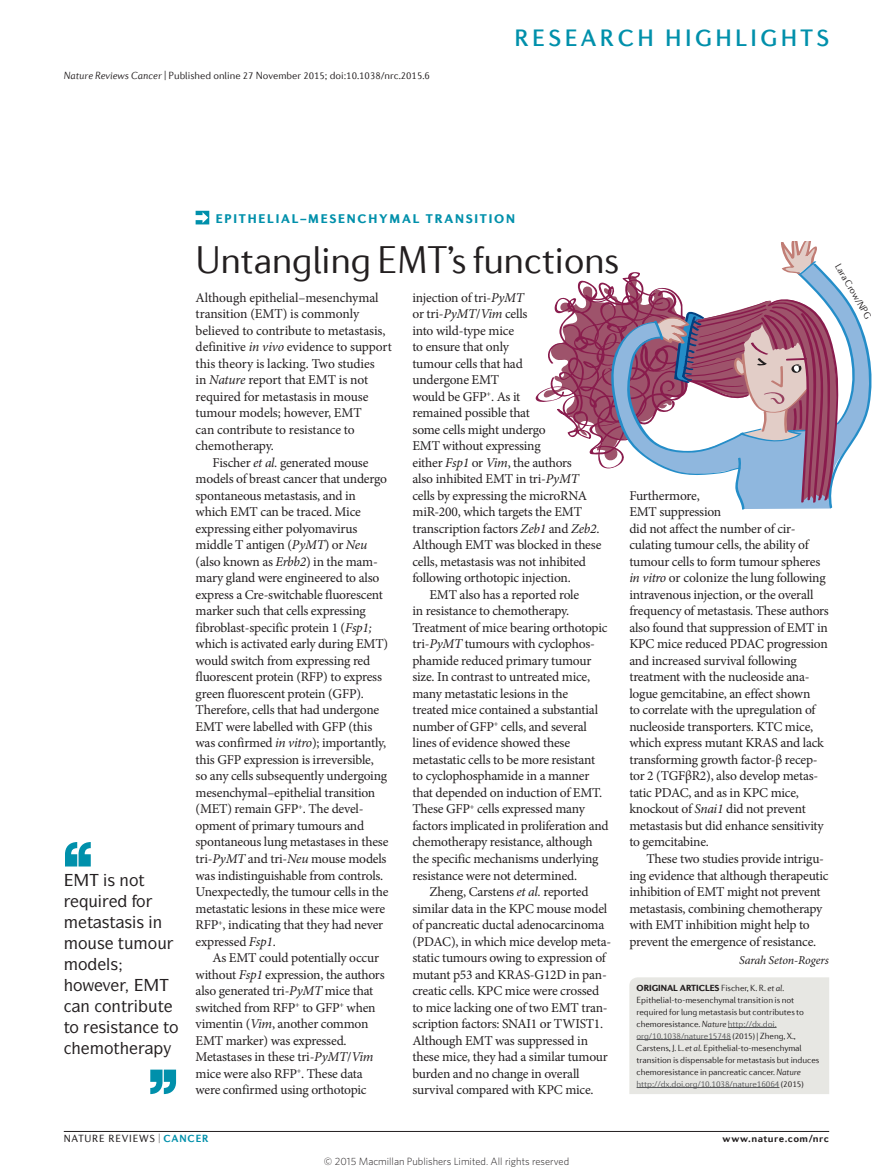
<style>
.page{position:relative;width:893px;height:1174px;background:#fff}
.page>*{position:absolute;margin:0;border:0;box-sizing:border-box;transform-origin:0 0}
.Title{font:300 39px "Diverda Sans Com";letter-spacing:-.015em;color:#231f20}
.t1{font:500 24px "Diverda Sans Com";letter-spacing:.14em;color:#0090ab}
.Pull_quote{font:500 16.5px "ITC Symbol Std";color:#231f20}
.Body_text{font:13.5px/16.5px "Minion Pro";letter-spacing:-.015em;color:#231f20}
.Body_first{font:13.5px/16.5px "Minion Pro";letter-spacing:-.01em;color:#231f20}
.Strapline{font:900 12.75px "Diverda Sans Com";letter-spacing:.14em;color:#0090ab}
.Author{font:italic 12px "Minion Pro";letter-spacing:-.01em;color:#231f20}
.AOP_line{font:300 10.5px "Diverda Sans Com";color:#231f20}
.t2{font:300 10.5px "Whitney";color:#231f20}
.t3{font:10.5px "Diverda Sans Com";letter-spacing:.075em;color:#231f20}
.t4{font:700 10.5px "Diverda Sans Com";letter-spacing:.045em;color:#231f20}
.Credit_line{font:300 9.75px "Diverda Sans Com";color:#231f20}
.Info_box_text{font:300 9px/12px "Diverda Sans Com";letter-spacing:-.01em;color:#231f20}
.s1{font-style:italic}
.s2{font-weight:900}
.s3{color:#57585a}
.s4{font-weight:700;color:#0090ab}
</style>
<div class="page">
<hr style="left:64px;top:1131px;width:765px;height:1px;background:#231f20">
<svg style="left:535px;top:241px;width:337px;height:269px"></svg>
<svg style="left:150px;top:1069px;width:26px;height:25px"></svg>
<svg style="left:65px;top:842px;width:26px;height:24px"></svg>
<svg style="left:196px;top:211px;width:13px;height:13px"></svg>
<div style="left:629px;top:977px;width:200px;height:117px;background:#e7e7e3"></div>
<hr style="left:728px;top:1027px;width:48px;height:1px;background:#57585a">
<hr style="left:637px;top:1039px;width:94px;height:1px;background:#57585a">
<hr style="left:637px;top:1087px;width:142px;height:1px;background:#57585a">
<p class="AOP_line" style="left:64px;top:69px;width:368px"><span class="s1">Nature Reviews Cancer</span> | Published online 27 November 2015; doi:10.1038/nrc.2015.6</p>
<h2 class="t1" style="left:514px;top:24px;width:316px">RESEARCH HIGHLIGHTS</h2>
<p class="Pull_quote" style="left:108px;top:869px;width:39px">▲ ■□▼</p>
<p class="Pull_quote" style="left:87px;top:911px;width:77px">▼▲▼▲▲ ■</p>
<p class="Pull_quote" style="left:78px;top:932px;width:90px">□◆▲ ▼◆ □◆</p>
<p class="Pull_quote" style="left:78px;top:953px;width:42px">□ ●▲</p>
<p class="Pull_quote" style="left:81px;top:995px;width:48px">■ □■▼</p>
<p class="Pull_quote" style="left:64px;top:1016px;width:80px">▼□ ▲▲▼ ■</p>
<p class="Strapline" style="left:216px;top:211px;width:301px">EPITHELIAL–MESENCHYMAL TRANSITION</p>
<p class="Title" style="left:196px;top:238px;width:425px">Untangling EMT’s functions</p>
<p class="Body_first" style="left:196px;top:289px;width:198px">Although epithelial–mesenchymal transition (EMT) is commonly believed to contribute to metastasis, definitive <span class="s1">in vivo</span> evidence to support this theory is lacking. Two studies<br>in <span class="s1">Nature</span> report that EMT is not required for metastasis in mouse tumour models; however, EMT<br>can contribute to resistance to chemotherapy.</p>
<p class="Body_text" style="left:196px;top:454px;width:194px;text-indent:17px">Fischer <span class="s1">et al.</span> generated mouse models of breast cancer that undergo spontaneous metastasis, and in which EMT can be traced. Mice expressing either polyomavirus middle T antigen (<span class="s1">PyMT</span>) or <span class="s1">Neu </span>(also known as <span class="s1">Erbb2</span>) in the mam&shy;mary gland were engineered to also express a Cre-switchable fluorescent marker such that cells expressing fibroblast-specific protein 1 (<span class="s1">Fsp1; </span>which is activated early during EMT) would switch from expressing red fluorescent protein (RFP) to express green fluorescent protein (GFP).<br>Therefore, cells that had undergone EMT were labelled with GFP (this was confirmed <span class="s1">in vitro</span>); importantly, this GFP expression is irreversible, so any cells subsequently undergoing mesenchymal–epithelial transition (MET) remain GFP<sup>+</sup>. The devel&shy;opment of primary tumours and spontaneous lung metastases in these tri-<span class="s1">PyMT</span> and tri-<span class="s1">Neu</span> mouse models was indistinguishable from controls.<br>Unexpectedly, the tumour cells in the metastatic lesions in these mice were RFP<sup>+</sup>, indicating that they had never expressed <span class="s1">Fsp1</span>.</p>
<p class="Body_text" style="left:196px;top:949px;width:191px;text-indent:17px">As EMT could potentially occur without <span class="s1">Fsp1</span> expression, the authors also generated tri-<span class="s1">PyMT</span> mice that switched from RFP<sup>+</sup> to GFP<sup>+</sup> when vimentin (<span class="s1">Vim</span>, another common<br>EMT marker) was expressed.<br>Metastases in these tri-<span class="s1">PyMT</span>/<span class="s1">Vim </span>mice were also RFP<sup>+</sup>. These data were confirmed using orthotopic</p>
<p class="Body_text" style="left:412px;top:289px;width:190px">injection of tri-<span class="s1">PyMT<br></span>or tri-<span class="s1">PyMT</span>/<span class="s1">Vim</span> cells<br>into wild-type mice<br>to ensure that only<br>tumour cells that had<br>undergone EMT<br>would be GFP<sup>+</sup>. As it<br>remained possible that<br>some cells might undergo<br>EMT without expressing<br>either <span class="s1">Fsp1</span> or <span class="s1">Vim</span>, the authors<br>also inhibited EMT in tri-<span class="s1">PyMT </span>cells by expressing the microRNA miR‑200, which targets the EMT transcription factors <span class="s1">Zeb1</span> and <span class="s1">Zeb2</span>.<br>Although EMT was blocked in these cells, metastasis was not inhibited following orthotopic injection.</p>
<p class="Body_text" style="left:412px;top:586px;width:198px;text-indent:17px">EMT also has a reported role<br>in resistance to chemotherapy.<br>Treatment of mice bearing orthotopic tri-<span class="s1">PyMT</span> tumours with cyclophos&shy;phamide reduced primary tumour size. In contrast to untreated mice, many metastatic lesions in the<br>treated mice contained a substantial number of GFP<sup>+</sup> cells, and several lines of evidence showed these metastatic cells to be more resistant to cyclophosphamide in a manner that depended on induction of EMT.<br>These GFP<sup>+</sup> cells expressed many factors implicated in proliferation and chemotherapy resistance, although the specific mechanisms underlying resistance were not determined.</p>
<p class="Body_text" style="left:412px;top:883px;width:200px;text-indent:17px">Zheng, Carstens <span class="s1">et al.</span> reported similar data in the KPC mouse model of pancreatic ductal adenocarcinoma (PDAC), in which mice develop meta&shy;static tumours owing to expression of mutant p53 and KRAS‑G12D in pan&shy;creatic cells. KPC mice were crossed to mice lacking one of two EMT tran&shy;scription factors: SNAI1 or TWIST1.<br>Although EMT was suppressed in these mice, they had a similar tumour burden and no change in overall survival compared with KPC mice.</p>
<p class="Credit_line" style="left:842px;top:261px;width:64px;rotate:60deg">Lara Crow/NPG</p>
<p class="Body_text" style="left:629px;top:487px;width:201px">Furthermore,<br>EMT suppression<br>did not affect the number of cir&shy;culating tumour cells, the ability of tumour cells to form tumour spheres <span class="s1">in vitro</span> or colonize the lung following intravenous injection, or the overall frequency of metastasis. These authors also found that suppression of EMT in KPC mice reduced PDAC progression and increased survival following treatment with the nucleoside ana&shy;logue gemcitabine, an effect shown<br>to correlate with the upregulation of nucleoside transporters. KTC mice, which express mutant KRAS and lack transforming growth factor-β recep&shy;tor 2 (TGFβR2), also develop metas&shy;tatic PDAC, and as in KPC mice, knockout of <span class="s1">Snai1</span> did not prevent metastasis but did enhance sensitivity to gemcitabine.</p>
<p class="Body_text" style="left:629px;top:850px;width:201px;text-indent:17px">These two studies provide intrigu&shy;ing evidence that although therapeutic inhibition of EMT might not prevent metastasis, combining chemotherapy with EMT inhibition might help to prevent the emergence of resistance.</p>
<p class="Author" style="left:739px;top:952px;width:91px">Sarah Seton-Rogers</p>
<p class="Info_box_text" style="left:637px;top:981px;width:184px"><span class="s2">ORIGINAL ARTICLES</span> Fischer, K. R. <span class="s1">et al.<br></span>Epithelial-to-mesenchymal transition is not required for lung metastasis but contributes to chemoresistance. <span class="s1">Nature</span> <span class="s3">http://dx.doi. org/10.1038/nature15748</span> (2015) | Zheng, X., Carstens, J. L. <span class="s1">et al.</span> Epithelial-to-mesenchymal transition is dispensable for metastasis but induces chemoresistance in pancreatic cancer. <span class="s1">Nature </span><span class="s3">http://dx.doi.org/10.1038/nature16064</span> (2015)</p>
<p class="t3" style="left:64px;top:1132px;width:146px">NATURE REVIEWS | <span class="s4">CANCER</span></p>
<p class="t4" style="left:722px;top:1132px;width:108px">www.nature.com/nrc</p>
<p class="t2" style="left:324px;top:1154px;width:247px">© 2015 Macmillan Publishers Limited. All rights reserved</p>
</div>
